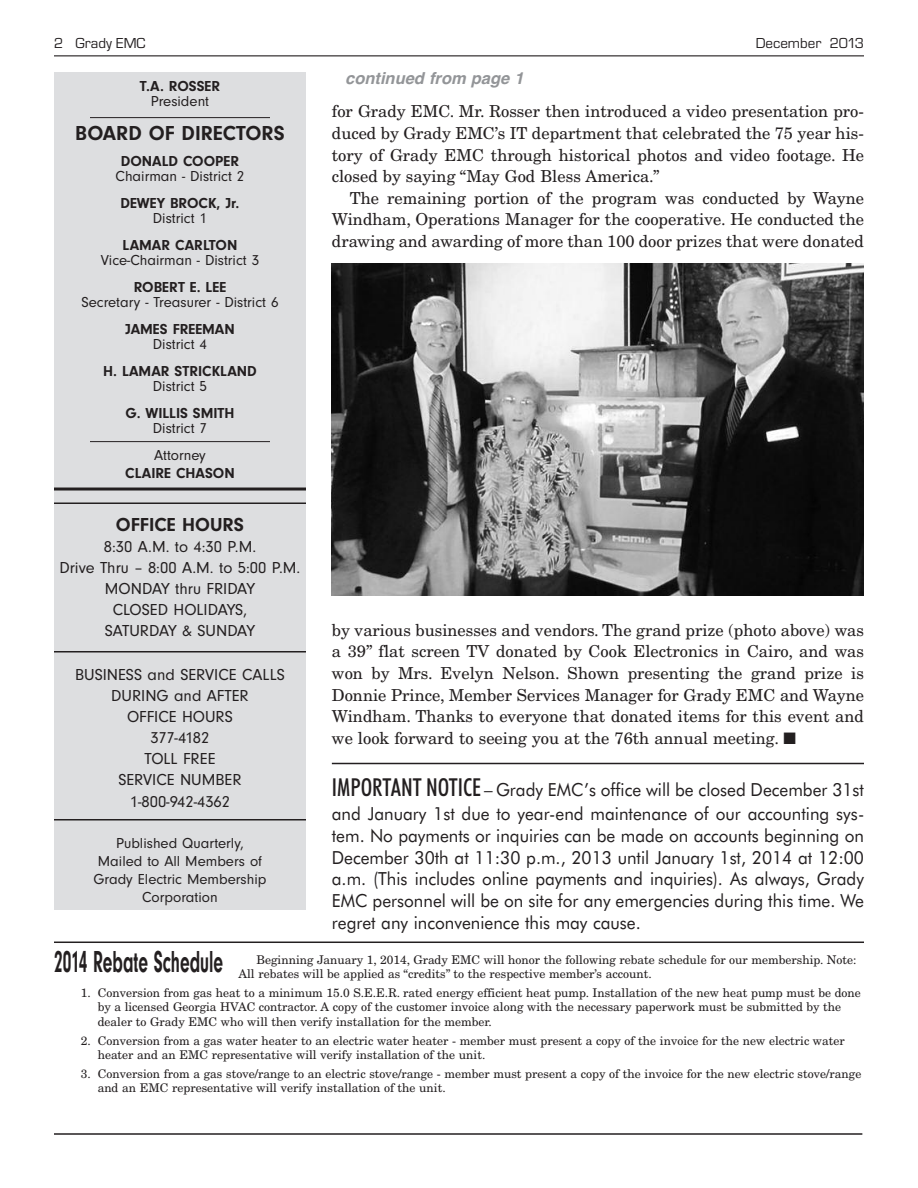
<style>
.page{position:relative;width:918px;height:1188px;background:#fff}
.page>*{position:absolute;margin:0;border:0;box-sizing:border-box;transform-origin:0 0}
.t1{font:700 31.5px "Neuzeit Grotesk T";color:#231f20;scale:.55 1}
.t2{font:700 21px "Neuzeit Grotesk T";color:#231f20}
.t3{font:700 19.5px "Neuzeit Grotesk T";color:#231f20}
.t4{font:18px/21.6px "Futura BT";color:#231f20;scale:.95 1}
.t5{font:16.5px/21.6px "New Century Schlbk";color:#231f20;text-align:justify}
.t6{font:16.5px/21px "Neuzeit Grotesk T";color:#231f20;text-align:center}
.t7{font:italic 700 16.5px "Helvetica";color:#939598}
.t8{font:15px/18px "Neuzeit Grotesk T";color:#231f20}
.t9{font:700 15px "Neuzeit Grotesk T";color:#231f20}
.t10{font:15px "Eurostile T";color:#231f20}
.t11{font:12px/14.4px "New Century Schlbk";color:#231f20}
.s1{font-weight:500;font-stretch:condensed;font-size:24.75px}
.s2{font-weight:500;font-stretch:condensed}
</style>
<div class="page">
<hr style="left:54px;top:55px;width:810px;height:1px;background:#231f20">
<hr style="left:54px;top:1133px;width:808px;height:2px;background:#231f20">
<div style="left:54px;top:72px;width:252px;height:837px;background:#dddee0"></div>
<hr style="left:90px;top:117px;width:180px;height:1px;background:#231f20">
<hr style="left:90px;top:441px;width:180px;height:1px;background:#231f20">
<hr style="left:54px;top:488px;width:252px;height:3px;background:#231f20">
<hr style="left:54px;top:502px;width:252px;height:2px;background:#231f20">
<hr style="left:54px;top:651px;width:252px;height:1px;background:#231f20">
<hr style="left:54px;top:819px;width:252px;height:1px;background:#231f20">
<img style="left:332px;top:263px;width:532px;height:333px">
<hr style="left:332px;top:763px;width:532px;height:1px;background:#231f20">
<hr style="left:54px;top:942px;width:810px;height:1px;background:#231f20">
<p class="t10" style="left:54px;top:34px;width:93px">2 Grady EMC</p>
<p class="t10" style="left:756px;top:34px;width:110px">December 2013</p>
<p class="t9" style="left:140px;top:77px;width:82px">T.A. ROSSER</p>
<p class="t8" style="left:151px;top:92px;width:60px">President</p>
<h2 class="t2" style="left:75px;top:121px;width:211px">BOARD OF DIRECTORS</h2>
<p class="t9" style="left:121px;top:152px;width:120px">DONALD COOPER</p>
<p class="t8" style="left:116px;top:167px;width:130px">Chairman - District 2</p>
<p class="t9" style="left:120px;top:194px;width:121px">DEWEY BROCK, Jr.</p>
<p class="t8" style="left:153px;top:209px;width:56px">District 1</p>
<p class="t9" style="left:123px;top:236px;width:116px">LAMAR CARLTON</p>
<p class="t8" style="left:101px;top:251px;width:160px">Vice-Chairman - District 3</p>
<p class="t9" style="left:134px;top:278px;width:94px">ROBERT E. LEE</p>
<p class="t8" style="left:81px;top:293px;width:199px">Secretary - Treasurer - District 6</p>
<p class="t9" style="left:125px;top:320px;width:111px">JAMES FREEMAN</p>
<p class="t8" style="left:153px;top:335px;width:56px">District 4</p>
<p class="t9" style="left:103px;top:362px;width:155px">H. LAMAR STRICKLAND</p>
<p class="t8" style="left:153px;top:377px;width:56px">District 5</p>
<p class="t9" style="left:125px;top:404px;width:111px">G. WILLIS SMITH</p>
<p class="t8" style="left:153px;top:414px;width:56px;line-height:27px">District 7<br>Attorney</p>
<p class="t9" style="left:125px;top:464px;width:111px">CLAIRE CHASON</p>
<h3 class="t3" style="left:116px;top:513px;width:130px">OFFICE HOURS</h3>
<h3 class="t6" style="left:60px;top:536px;width:242px">8:30 A.M. to 4:30 P.M.<br>Drive Thru – 8:00 A.M. to 5:00 P.M.<br>MONDAY thru FRIDAY<br>CLOSED HOLIDAYS,<br>SATURDAY &amp; SUNDAY</h3>
<h3 class="t6" style="left:75px;top:663px;width:211px">BUSINESS and SERVICE CALLS<br>DURING and AFTER<br>OFFICE HOURS<br>377-4182<br>TOLL FREE<br>SERVICE NUMBER</h3>
<h3 class="t6" style="left:130px;top:791px;width:102px">1-800-942-4362</h3>
<p class="t8" style="left:94px;top:833px;width:174px;text-align:center">Published Quarterly,<br>Mailed to All Members of<br>Grady Electric Membership<br>Corporation</p>
<h3 class="t7" style="left:345px;top:69px;width:180px">continued from page 1</h3>
<p class="t5" style="left:332px;top:102px;width:534px">for Grady EMC. Mr. Rosser then introduced a video presentation pro&shy;duced by Grady EMC’s IT department that celebrated the 75 year his&shy;tory of Grady EMC through historical photos and video footage. He closed by saying “May God Bless America.”</p>
<h3 class="t5" style="left:332px;top:189px;width:534px;text-indent:18px">The remaining portion of the program was conducted by Wayne Windham, Operations Manager for the cooperative. He conducted the drawing and awarding of more than 100 door prizes that were donated</h3>
<p class="t5" style="left:332px;top:621px;width:534px">by various businesses and vendors. The grand prize (photo above) was a 39” flat screen TV donated by Cook Electronics in Cairo, and was won by Mrs. Evelyn Nelson. Shown presenting the grand prize is Donnie Prince, Member Services Manager for Grady EMC and Wayne Windham. Thanks to everyone that donated items for this event and we look forward to seeing you at the 76th annual meeting. ■</p>
<h3 class="t4" style="left:332px;top:779px;width:562px;line-height:24.6px"><span class="s1">IMPORTANT NOTICE</span> <span class="s2">–</span> Grady EMC’s office will be closed December 31st and January 1st due to year-end maintenance of our accounting sys-</h3>
<p class="t4" style="left:332px;top:826px;width:562px;text-align:justify">tem. No payments or inquiries can be made on accounts beginning on December 30th at 11:30 p.m., 2013 until January 1st, 2014 at 12:00 a.m. (This includes online payments and inquiries). As always, Grady EMC personnel will be on site for any emergencies during this time. We regret any inconvenience this may cause.</p>
<p class="t11" style="left:238px;top:953px;width:620px;text-indent:18px">Beginning January 1, 2014, Grady EMC will honor the following rebate schedule for our membership. Note:<br>All rebates will be applied as “credits” to the respective member’s account.</p>
<p class="t11" style="left:98px;top:987px;width:765px;text-indent:-17px">1. Conversion from gas heat to a minimum 15.0 S.E.E.R. rated energy efficient heat pump. Installation of the new heat pump must be done by a licensed Georgia HVAC contractor. A copy of the customer invoice along with the necessary paperwork must be submitted by the dealer to Grady EMC who will then verify installation for the member.</p>
<p class="t11" style="left:98px;top:1034px;width:749px;text-indent:-17px">2. Conversion from a gas water heater to an electric water heater - member must present a copy of the invoice for the new electric water heater and an EMC representative will verify installation of the unit.</p>
<p class="t11" style="left:98px;top:1068px;width:765px;text-indent:-17px">3. Conversion from a gas stove/range to an electric stove/range - member must present a copy of the invoice for the new electric stove/range and an EMC representative will verify installation of the unit.</p>
<h1 class="t1" style="left:54px;top:943px;width:309px">2014 Rebate Schedule</h1>
</div>
